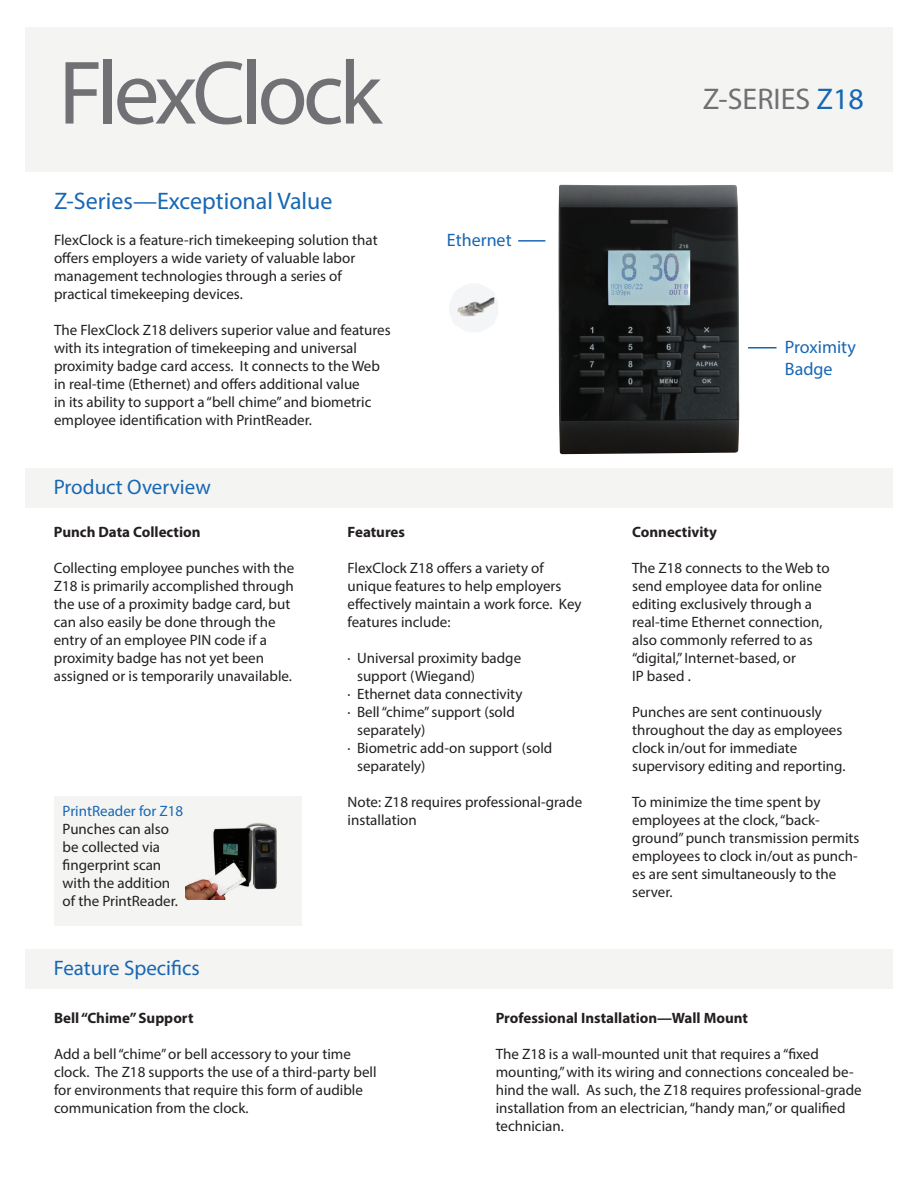
<style>
.page{position:relative;width:918px;height:1188px;background:#fff}
.page>*{position:absolute;margin:0;border:0;box-sizing:border-box;transform-origin:0 0}
.t1{font:30px "Myriad Pro";color:#707073}
.t2{font:24px "Myriad Pro";color:#1767b3}
.t3{font:21px "Myriad Pro";color:#1767b3}
.t4{font:18px/21.6px "Myriad Pro";color:#1767b3}
.t5{font:15px/18px "Myriad Pro";color:#231f20}
.t6{font:700 15px "Myriad Pro";color:#231f20}
.t7{font:15px "Myriad Pro";color:#1767b3}
.s1{color:#1767b3}
</style>
<div class="page">
<div style="left:25px;top:27px;width:868px;height:145px;background:#f4f4f3"></div>
<svg style="left:66px;top:62px;width:33px;height:62px"></svg>
<div style="left:104px;top:59px;width:8px;height:65px;background:#717074"></div>
<svg style="left:117px;top:61px;width:125px;height:63px"></svg>
<div style="left:247px;top:59px;width:8px;height:65px;background:#717074"></div>
<svg style="left:261px;top:59px;width:122px;height:66px"></svg>
<img style="left:558px;top:185px;width:181px;height:269px">
<div style="left:25px;top:950px;width:868px;height:39px;background:#f4f4f3"></div>
<div style="left:25px;top:468px;width:868px;height:40px;background:#f4f4f3"></div>
<img style="left:450px;top:284px;width:48px;height:48px">
<hr style="left:518px;top:240px;width:27px;height:2px;background:#1767b3">
<hr style="left:748px;top:347px;width:29px;height:2px;background:#1767b3">
<div style="left:54px;top:796px;width:247px;height:130px;background:#f4f4f3"></div>
<img style="left:186px;top:828px;width:55px;height:72px">
<img style="left:241px;top:823px;width:36px;height:66px">
<h2 class="t2" style="left:54px;top:187px;width:280px">Z-Series—Exceptional Value</h2>
<p class="t5" style="left:54px;top:231px;width:325px">FlexClock is a feature-rich timekeeping solution that offers employers a wide variety of valuable labor management technologies through a series of practical timekeeping devices.</p>
<p class="t5" style="left:54px;top:321px;width:338px">The FlexClock Z18 delivers superior value and features with its integration of timekeeping and universal proximity badge card access. It connects to the Web in real-time (Ethernet) and offers additional value<br>in its ability to support a “bell chime” and biometric employee identification with PrintReader.</p>
<h3 class="t3" style="left:54px;top:474px;width:159px">Product Overview</h3>
<p class="t4" style="left:447px;top:229px;width:66px">Ethernet</p>
<p class="t6" style="left:54px;top:522px;width:148px">Punch Data Collection</p>
<p class="t5" style="left:54px;top:559px;width:242px">Collecting employee punches with the Z18 is primarily accomplished through the use of a proximity badge card, but can also easily be done through the entry of an employee PIN code if a proximity badge has not yet been assigned or is temporarily unavailable.</p>
<p class="t7" style="left:63px;top:802px;width:122px">PrintReader for Z18</p>
<p class="t5" style="left:63px;top:820px;width:117px">Punches can also be collected via fingerprint scan with the addition of the PrintReader.</p>
<h3 class="t3" style="left:54px;top:955px;width:148px">Feature Specifics</h3>
<p class="t6" style="left:348px;top:522px;width:59px">Features</p>
<p class="t5" style="left:348px;top:558px;width:236px">FlexClock Z18 offers a variety of unique features to help employers effectively maintain a work force. Key features include:</p>
<p class="t5" style="left:348px;top:648px;width:175px">· Universal proximity badge</p>
<p class="t5" style="left:357px;top:666px;width:120px">support (Wiegand)</p>
<p class="t5" style="left:348px;top:684px;width:176px">· Ethernet data connectivity</p>
<p class="t5" style="left:348px;top:702px;width:169px">· Bell “chime” support (sold</p>
<p class="t5" style="left:357px;top:720px;width:70px">separately)</p>
<p class="t5" style="left:348px;top:738px;width:206px">· Biometric add-on support (sold</p>
<p class="t5" style="left:357px;top:756px;width:70px">separately)</p>
<p class="t5" style="left:348px;top:792px;width:236px">Note: Z18 requires professional-grade installation</p>
<h1 class="t1" style="left:703px;top:80px;width:163px">Z-SERIES <span class="s1">Z18</span></h1>
<p class="t4" style="left:785px;top:336px;width:72px">Proximity<br>Badge</p>
<p class="t6" style="left:632px;top:522px;width:86px">Connectivity</p>
<p class="t5" style="left:632px;top:558px;width:199px">The Z18 connects to the Web to send employee data for online editing exclusively through a real-time Ethernet connection, also commonly referred to as “digital,” Internet-based, or<br>IP based .</p>
<p class="t5" style="left:632px;top:702px;width:215px">Punches are sent continuously throughout the day as employees clock in/out for immediate supervisory editing and reporting.</p>
<p class="t5" style="left:632px;top:792px;width:229px">To minimize the time spent by employees at the clock, “back&shy;ground” punch transmission permits employees to clock in/out as punch&shy;es are sent simultaneously to the server.</p>
<p class="t6" style="left:54px;top:1008px;width:141px">Bell “Chime” Support</p>
<p class="t5" style="left:54px;top:1045px;width:324px">Add a bell “chime” or bell accessory to your time clock. The Z18 supports the use of a third-party bell for environments that require this form of audible communication from the clock.</p>
<p class="t6" style="left:496px;top:1008px;width:254px">Professional Installation—Wall Mount</p>
<p class="t5" style="left:496px;top:1045px;width:367px">The Z18 is a wall-mounted unit that requires a “fixed mounting,” with its wiring and connections concealed be&shy;hind the wall. As such, the Z18 requires professional-grade installation from an electrician, “handy man,” or qualified technician.</p>
</div>
